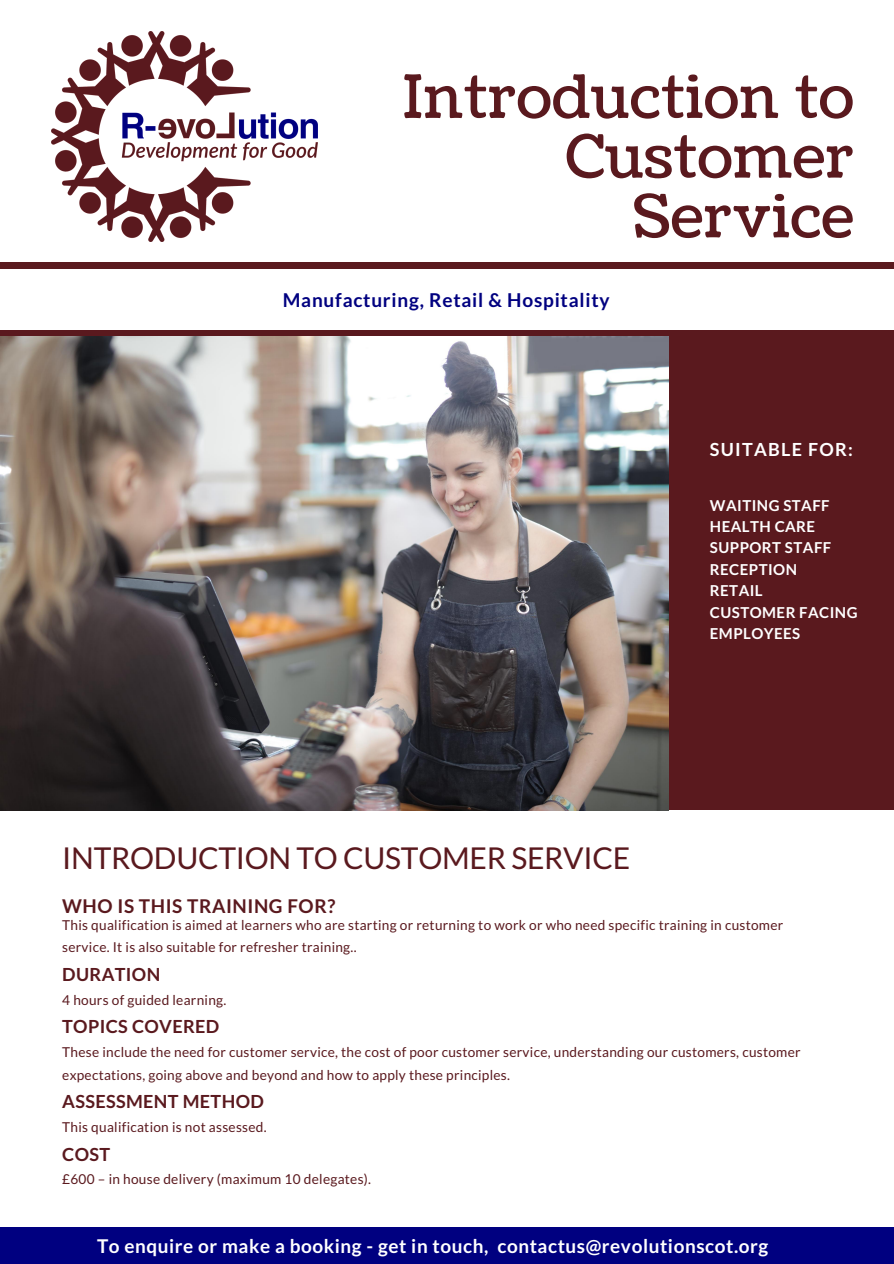
<style>
.page{position:relative;width:894px;height:1264px;background:#fff}
.page>*{position:absolute;margin:0;border:0;box-sizing:border-box;transform-origin:0 0}
.t1{font:59.55px/59.7px "Coustard";letter-spacing:.01em;color:#5a191e;text-align:right}
.t2{font:30.15px "Lato";letter-spacing:-.01em;color:#5a191e}
.t3{font:700 19.05px "Lato";letter-spacing:.04em;color:#000080}
.t4{font:700 18.9px "Lato";letter-spacing:.03em;color:#fff}
.t5{font:700 18.9px "Lato";letter-spacing:.03em;color:#5a191e}
.t6{font:700 18px "Lato";letter-spacing:.02em;color:#5a191e}
.t7{font:700 18px "Lato";letter-spacing:.07em;color:#fff}
.t8{font:700 15px/21.5px "Lato";letter-spacing:.03em;color:#fff}
.t9{font:13.65px/22.8px "Lato";letter-spacing:.02em;color:#5a191e}
</style>
<div class="page">
<div style="left:584px;top:332px;width:309px;height:478px;background:#5a191e"></div>
<div style="left:0;top:263px;width:893px;height:5px;background:#5a191e"></div>
<div style="left:0;top:330px;width:893px;height:6px;background:#5a191e"></div>
<div style="left:0;top:1226px;width:893px;height:37px;background:#000080"></div>
<img style="left:52px;top:32px;width:266px;height:209px">
<img style="left:0;top:336px;width:668px;height:474px">
<h1 class="t1" style="left:402px;top:69px;width:452px">Introduction to<br>Customer<br>Service</h1>
<h3 class="t3" style="left:283px;top:288px;width:328px">Manufacturing, Retail &amp; Hospitality</h3>
<h3 class="t7" style="left:709px;top:438px;width:145px">SUITABLE FOR:</h3>
<p class="t8" style="left:709px;top:494px;width:149px">WAITING STAFF<br>HEALTH CARE<br>SUPPORT STAFF<br>RECEPTION<br>RETAIL<br>CUSTOMER FACING<br>EMPLOYEES</p>
<h2 class="t2" style="left:62px;top:839px;width:569px">INTRODUCTION TO CUSTOMER SERVICE</h2>
<h3 class="t5" style="left:62px;top:893px;width:274px">WHO IS THIS TRAINING FOR?</h3>
<p class="t9" style="left:62px;top:912px;width:722px">This qualification is aimed at learners who are starting or returning to work or who need specific training in customer service. It is also suitable for refresher training..</p>
<h3 class="t6" style="left:62px;top:963px;width:100px">DURATION</h3>
<p class="t9" style="left:62px;top:987px;width:165px">4 hours of guided learning.</p>
<h3 class="t6" style="left:62px;top:1015px;width:158px">TOPICS COVERED</h3>
<p class="t9" style="left:62px;top:1040px;width:739px">These include the need for customer service, the cost of poor customer service, understanding our customers, customer expectations, going above and beyond and how to apply these principles.</p>
<h3 class="t6" style="left:62px;top:1090px;width:203px">ASSESSMENT METHOD</h3>
<p class="t9" style="left:62px;top:1115px;width:206px">This qualification is not assessed.</p>
<h3 class="t6" style="left:62px;top:1142px;width:49px">COST</h3>
<p class="t9" style="left:62px;top:1167px;width:310px">£600 – in house delivery (maximum 10 delegates).</p>
<h3 class="t4" style="left:97px;top:1233px;width:672px">To enquire or make a booking - get in touch, contactus@revolutionscot.org</h3>
</div>
